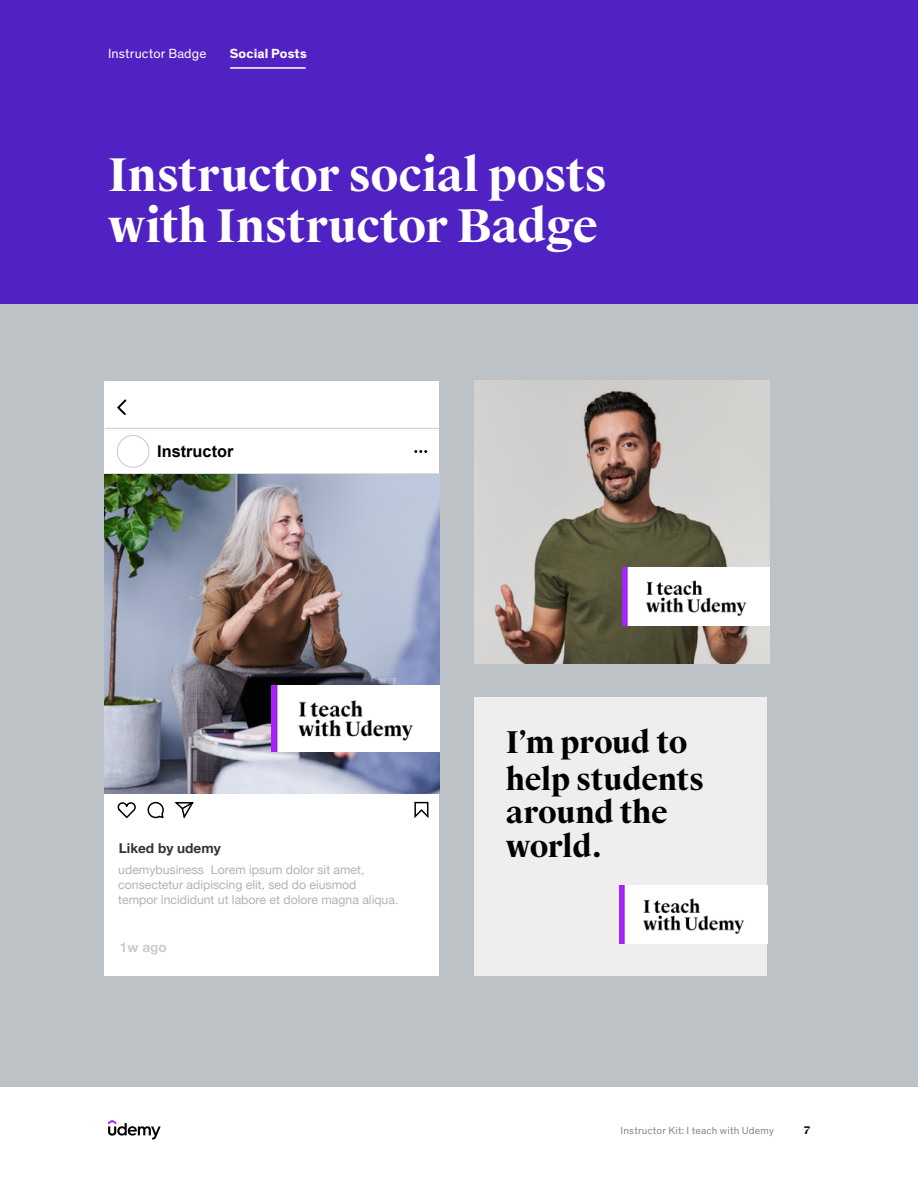
<style>
.page{position:relative;width:918px;height:1188px;background:#fff}
.page>*{position:absolute;margin:0;border:0;box-sizing:border-box;transform-origin:0 0}
.t1{font:700 45px/51px "Suisse Works";letter-spacing:-.015em;color:#fff}
.t2{font:700 30px/36.8px "Suisse Works";letter-spacing:-.015em;color:#000}
.t3{font:700 16.35px "Arial";color:#000}
.t4{font:13.5px "Udemy Sans Pan";letter-spacing:.01em;color:#fff}
.t5{font:700 13.5px "Helvetica Neue";color:#333}
.t6{font:700 13.5px "Udemy Sans Pan";letter-spacing:.01em;color:#fff}
.t7{font:700 13.5px "Helvetica Neue";color:#ccc}
.t8{font:12.15px/14.7px "Helvetica Neue";color:#b3b3b3}
.t9{font:10.5px "Udemy Sans Pan";letter-spacing:.015em;color:#80878c}
.t10{font:700 10.5px "Suisse Works";color:#000}
</style>
<div class="page">
<svg style="left:108px;top:1120px;width:53px;height:20px"></svg>
<div style="left:0;top:290px;width:917px;height:796px;background:#bdc2c7"></div>
<div style="left:474px;top:697px;width:293px;height:279px;background:#eee"></div>
<div style="left:104px;top:381px;width:335px;height:595px;background:#fff"></div>
<svg style="left:414px;top:802px;width:14px;height:16px"></svg>
<svg style="left:174px;top:802px;width:20px;height:17px"></svg>
<svg style="left:117px;top:801px;width:47px;height:18px"></svg>
<svg style="left:117px;top:399px;width:10px;height:16px"></svg>
<hr style="left:105px;top:428px;width:334px;height:1px;background:#ccc">
<svg style="left:414px;top:450px;width:13px;height:3px"></svg>
<div style="left:117px;top:435px;width:32px;height:32px;border:1px solid #c7c7c7;border-radius:50%"></div>
<hr style="left:105px;top:473px;width:334px;height:1px;background:#ccc">
<div style="left:0;top:0;width:918px;height:303px;background:#5022c3"></div>
<img style="left:474px;top:381px;width:296px;height:282px">
<img style="left:104px;top:474px;width:335px;height:320px">
<img style="left:622px;top:567px;width:148px;height:59px">
<img style="left:272px;top:685px;width:167px;height:66px">
<hr style="left:230px;top:67px;width:76px;height:2px;background:#fff">
<img style="left:619px;top:886px;width:148px;height:58px">
<p class="t4" style="left:108px;top:44px;width:100px">Instructor Badge</p>
<p class="t6" style="left:230px;top:44px;width:78px">Social Posts</p>
<h1 class="t1" style="left:108px;top:150px;width:501px">Instructor social posts with Instructor Badge</h1>
<h3 class="t3" style="left:157px;top:442px;width:78px">Instructor</h3>
<p class="t5" style="left:119px;top:838px;width:103px">Liked by udemy</p>
<p class="t8" style="left:118px;top:863px;width:282px">udemybusiness Lorem ipsum dolor sit amet, consectetur adipiscing elit, sed do eiusmod tempor incididunt ut labore et dolore magna aliqua.</p>
<p class="t7" style="left:120px;top:937px;width:48px">1w ago</p>
<h2 class="t2" style="left:506px;top:725px;width:200px">I’m proud to help students</h2>
<h2 class="t2" style="left:506px;top:797px;width:164px;line-height:33.8px">around the world.</h2>
<p class="t9" style="left:621px;top:1123px;width:155px">Instructor Kit: I teach with Udemy</p>
<p class="t10" style="left:804px;top:1124px;width:7px">7</p>
</div>
